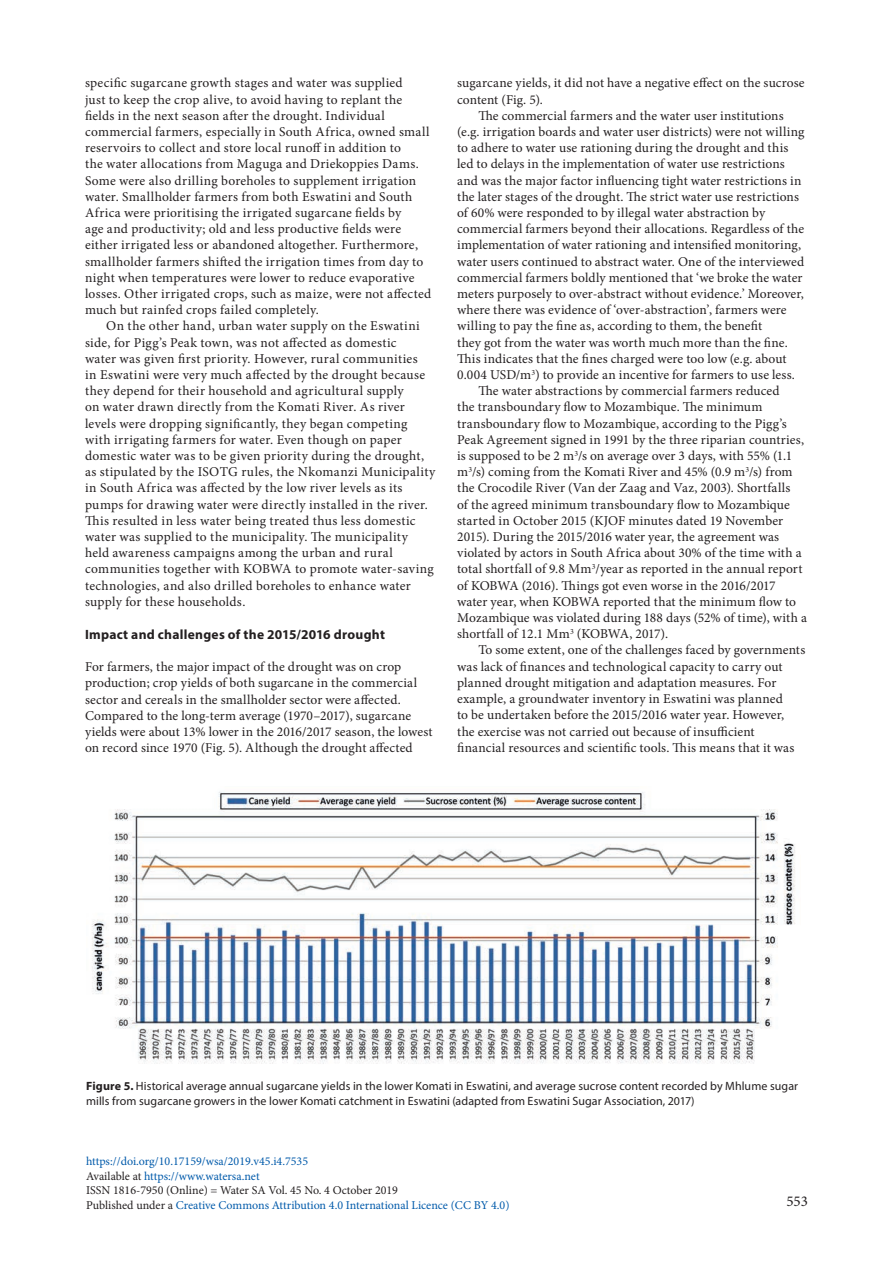
<style>
.page{position:relative;width:893px;height:1263px;background:#fff}
.page>*{position:absolute;margin:0;border:0;box-sizing:border-box;transform-origin:0 0}
.t1{font:15px "Minion Pro";color:#231f20}
.t2{font:13.5px/16.2px "Minion Pro";letter-spacing:.015em;color:#231f20}
.t3{font:13.5px "Minion Pro";letter-spacing:-.005em;color:#231f20}
.t4{font:700 13.5px "Myriad Pro";letter-spacing:.02em;color:#231f20}
.t5{font:12px/15px "Myriad Pro";letter-spacing:.005em;color:#231f20}
.t6{font:12px/14.4px "Minion Pro";color:#015aaa}
.s1{font-weight:700}
.s2{color:#231f20}
</style>
<div class="page">
<img style="left:92px;top:792px;width:703px;height:272px">
<p class="t2" style="left:85px;top:75px;width:348px">specific sugarcane growth stages and water was supplied<br>just to keep the crop alive, to avoid having to replant the fields in the next season after the drought. Individual commercial farmers, especially in South Africa, owned small reservoirs to collect and store local runoff in addition to<br>the water allocations from Maguga and Driekoppies Dams.<br>Some were also drilling boreholes to supplement irrigation water. Smallholder farmers from both Eswatini and South Africa were prioritising the irrigated sugarcane fields by<br>age and productivity; old and less productive fields were either irrigated less or abandoned altogether. Furthermore, smallholder farmers shifted the irrigation times from day to night when temperatures were lower to reduce evaporative losses. Other irrigated crops, such as maize, were not affected much but rainfed crops failed completely.</p>
<p class="t2" style="left:85px;top:318px;width:352px;text-indent:21px">On the other hand, urban water supply on the Eswatini side, for Pigg’s Peak town, was not affected as domestic<br>water was given first priority. However, rural communities<br>in Eswatini were very much affected by the drought because they depend for their household and agricultural supply<br>on water drawn directly from the Komati River. As river levels were dropping significantly, they began competing with irrigating farmers for water. Even though on paper domestic water was to be given priority during the drought, as stipulated by the ISOTG rules, the Nkomanzi Municipality in South Africa was affected by the low river levels as its pumps for drawing water were directly installed in the river.<br>This resulted in less water being treated thus less domestic water was supplied to the municipality. The municipality held awareness campaigns among the urban and rural communities together with KOBWA to promote water-saving technologies, and also drilled boreholes to enhance water supply for these households.</p>
<p class="t4" style="left:85px;top:625px;width:301px">Impact and challenges of the 2015/2016 drought</p>
<p class="t2" style="left:85px;top:659px;width:349px">For farmers, the major impact of the drought was on crop production; crop yields of both sugarcane in the commercial sector and cereals in the smallholder sector were affected.<br>Compared to the long-term average (1970–2017), sugarcane yields were about 13% lower in the 2016/2017 season, the lowest on record since 1970 (Fig. 5). Although the drought affected</p>
<p class="t2" style="left:457px;top:75px;width:349px">sugarcane yields, it did not have a negative effect on the sucrose</p>
<p class="t2" style="left:457px;top:91px;width:87px">content (Fig. 5).</p>
<p class="t2" style="left:478px;top:107px;width:307px">The commercial farmers and the water user institutions</p>
<p class="t2" style="left:457px;top:124px;width:349px">(e.g. irrigation boards and water user districts) were not willing</p>
<p class="t2" style="left:457px;top:140px;width:333px">to adhere to water use rationing during the drought and this</p>
<p class="t2" style="left:457px;top:156px;width:329px">led to delays in the implementation of water use restrictions</p>
<p class="t2" style="left:457px;top:172px;width:346px">and was the major factor influencing tight water restrictions in</p>
<p class="t2" style="left:457px;top:188px;width:343px">the later stages of the drought. The strict water use restrictions</p>
<p class="t2" style="left:457px;top:205px;width:310px">of 60% were responded to by illegal water abstraction by</p>
<p class="t2" style="left:457px;top:221px;width:349px">commercial farmers beyond their allocations. Regardless of the</p>
<p class="t2" style="left:457px;top:237px;width:345px">implementation of water rationing and intensified monitoring,</p>
<p class="t2" style="left:457px;top:253px;width:349px">water users continued to abstract water. One of the interviewed</p>
<p class="t2" style="left:457px;top:269px;width:347px">commercial farmers boldly mentioned that ‘we broke the water</p>
<p class="t2" style="left:457px;top:286px;width:348px">meters purposely to over-abstract without evidence.’ Moreover,</p>
<p class="t2" style="left:457px;top:302px;width:331px">where there was evidence of ‘over-abstraction’, farmers were</p>
<p class="t2" style="left:457px;top:318px;width:307px">willing to pay the fine as, according to them, the benefit</p>
<p class="t2" style="left:457px;top:334px;width:332px">they got from the water was worth much more than the fine.</p>
<p class="t2" style="left:457px;top:350px;width:331px">This indicates that the fines charged were too low (e.g. about</p>
<p class="t2" style="left:457px;top:367px;width:339px">0.004 USD/m<sup>3</sup>) to provide an incentive for farmers to use less.</p>
<p class="t2" style="left:478px;top:383px;width:303px">The water abstractions by commercial farmers reduced</p>
<p class="t2" style="left:457px;top:399px;width:307px">the transboundary flow to Mozambique. The minimum</p>
<p class="t2" style="left:457px;top:415px;width:331px">transboundary flow to Mozambique, according to the Pigg’s</p>
<p class="t2" style="left:457px;top:431px;width:348px">Peak Agreement signed in 1991 by the three riparian countries,</p>
<p class="t2" style="left:457px;top:448px;width:337px">is supposed to be 2 m<sup>3</sup>/s on average over 3 days, with 55% (1.1</p>
<p class="t2" style="left:457px;top:464px;width:337px">m<sup>3</sup>/s) coming from the Komati River and 45% (0.9 m<sup>3</sup>/s) from</p>
<p class="t2" style="left:457px;top:480px;width:335px">the Crocodile River (Van der Zaag and Vaz, 2003). Shortfalls</p>
<p class="t2" style="left:457px;top:496px;width:334px">of the agreed minimum transboundary flow to Mozambique</p>
<p class="t2" style="left:457px;top:512px;width:327px">started in October 2015 (KJOF minutes dated 19 November</p>
<p class="t2" style="left:457px;top:529px;width:324px">2015). During the 2015/2016 water year, the agreement was</p>
<p class="t2" style="left:457px;top:545px;width:346px">violated by actors in South Africa about 30% of the time with a</p>
<p class="t2" style="left:457px;top:561px;width:347px">total shortfall of 9.8 Mm<sup>3</sup>/year as reported in the annual report</p>
<p class="t3" style="left:457px;top:576px;width:320px">of KOBWA (2016). Things got even worse in the 2016/2017</p>
<p class="t2" style="left:457px;top:593px;width:341px">water year, when KOBWA reported that the minimum flow to</p>
<p class="t2" style="left:457px;top:610px;width:351px">Mozambique was violated during 188 days (52% of time), with a</p>
<p class="t3" style="left:457px;top:625px;width:212px">shortfall of 12.1 Mm<sup>3</sup> (KOBWA, 2017).</p>
<p class="t2" style="left:478px;top:642px;width:328px">To some extent, one of the challenges faced by governments</p>
<p class="t2" style="left:457px;top:658px;width:327px">was lack of finances and technological capacity to carry out</p>
<p class="t2" style="left:457px;top:674px;width:321px">planned drought mitigation and adaptation measures. For</p>
<p class="t2" style="left:457px;top:691px;width:327px">example, a groundwater inventory in Eswatini was planned</p>
<p class="t2" style="left:457px;top:707px;width:329px">to be undertaken before the 2015/2016 water year. However,</p>
<p class="t2" style="left:457px;top:723px;width:299px">the exercise was not carried out because of insufficient</p>
<p class="t2" style="left:457px;top:739px;width:339px">financial resources and scientific tools. This means that it was</p>
<p class="t5" style="left:86px;top:1078px;width:713px"><span class="s1">Figure 5.</span> Historical average annual sugarcane yields in the lower Komati in Eswatini, and average sucrose content recorded by Mhlume sugar mills from sugarcane growers in the lower Komati catchment in Eswatini (adapted from Eswatini Sugar Association, 2017)</p>
<p class="t6" style="left:86px;top:1154px;width:425px">https://doi.org/10.17159/wsa/2019.v45.i4.7535<br><span class="s2">Available at</span> https://www.watersa.net<br><span class="s2">ISSN 1816-7950 (Online) = Water SA Vol. 45 No. 4 October 2019<br>Published under a</span> Creative Commons Attribution 4.0 International Licence (CC BY 4.0)</p>
<p class="t1" style="left:786px;top:1191px;width:23px">553</p>
</div>
